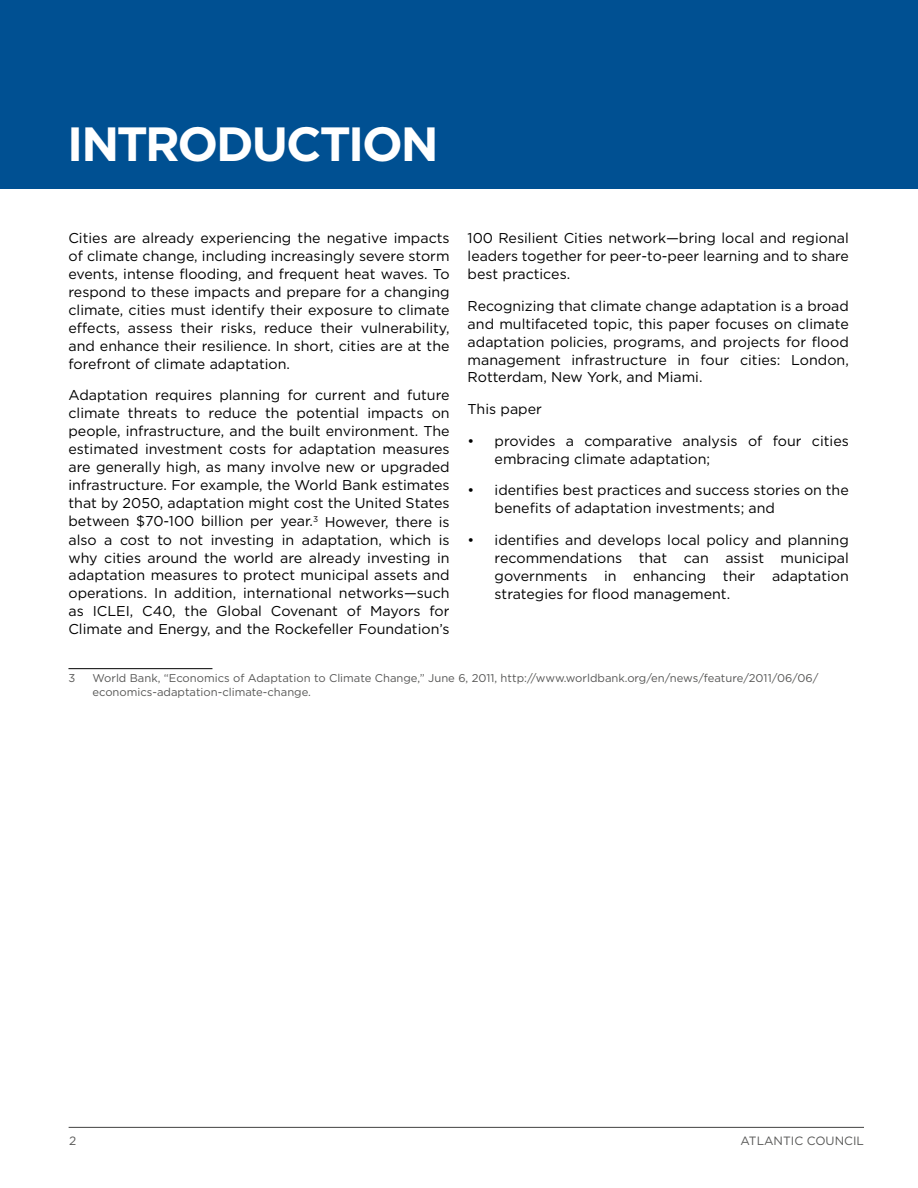
<style>
.page{position:relative;width:918px;height:1188px;background:#fff}
.page>*{position:absolute;margin:0;border:0;box-sizing:border-box;transform-origin:0 0}
.t1{font:700 48px "Gotham";letter-spacing:-.045em;color:#fff}
.t2{font:14.25px/18px "Gotham";color:#000;text-align:justify}
.t3{font:12px "Gotham";color:#575756}
.t4{font:11.25px/13.5px "Gotham";color:#575756}
</style>
<div class="page">
<hr style="left:69px;top:1127px;width:795px;height:1px;background:#575756">
<div style="left:0;top:0;width:918px;height:188px;background:#005092"></div>
<hr style="left:68px;top:668px;width:144px;height:1px;background:#000">
<h1 class="t1" style="left:67px;top:113px;width:373px">INTRODUCTION</h1>
<p class="t2" style="left:68px;top:229px;width:383px">Cities are already experiencing the negative impacts of climate change, including increasingly severe storm events, intense flooding, and frequent heat waves. To respond to these impacts and prepare for a changing climate, cities must identify their exposure to climate effects, assess their risks, reduce their vulnerability, and enhance their resilience. In short, cities are at the forefront of climate adaptation.</p>
<p class="t2" style="left:68px;top:386px;width:383px">Adaptation requires planning for current and future climate threats to reduce the potential impacts on people, infrastructure, and the built environment. The estimated investment costs for adaptation measures are generally high, as many involve new or upgraded infrastructure. For example, the World Bank estimates that by 2050, adaptation might cost the United States between $70-100 billion per year.<sup>3</sup> However, there is also a cost to not investing in adaptation, which is why cities around the world are already investing in adaptation measures to protect municipal assets and operations. In addition, international networks—such as ICLEI, C40, the Global Covenant of Mayors for Climate and Energy, and the Rockefeller Foundation’s</p>
<p class="t4" style="left:68px;top:671px;width:8px">3</p>
<p class="t4" style="left:92px;top:671px;width:728px">World Bank, “Economics of Adaptation to Climate Change,” June 6, 2011, http://www.worldbank.org/en/news/feature/2011/06/06/ economics-adaptation-climate-change.</p>
<p class="t2" style="left:468px;top:229px;width:383px">100 Resilient Cities network—bring local and regional leaders together for peer-to-peer learning and to share best practices.</p>
<p class="t2" style="left:468px;top:296px;width:383px">Recognizing that climate change adaptation is a broad and multifaceted topic, this paper focuses on climate adaptation policies, programs, and projects for flood management infrastructure in four cities: London, Rotterdam, New York, and Miami.</p>
<p class="t2" style="left:468px;top:400px;width:76px">This paper</p>
<p class="t2" style="left:495px;top:431px;width:356px;text-indent:-27px">• provides a comparative analysis of four cities embracing climate adaptation;</p>
<p class="t2" style="left:495px;top:481px;width:356px;text-indent:-27px">• identifies best practices and success stories on the benefits of adaptation investments; and</p>
<p class="t2" style="left:495px;top:530px;width:356px;text-indent:-27px">• identifies and develops local policy and planning recommendations that can assist municipal governments in enhancing their adaptation strategies for flood management.</p>
<p class="t3" style="left:69px;top:1133px;width:9px">2</p>
<p class="t3" style="left:741px;top:1133px;width:125px">ATLANTIC COUNCIL</p>
</div>
